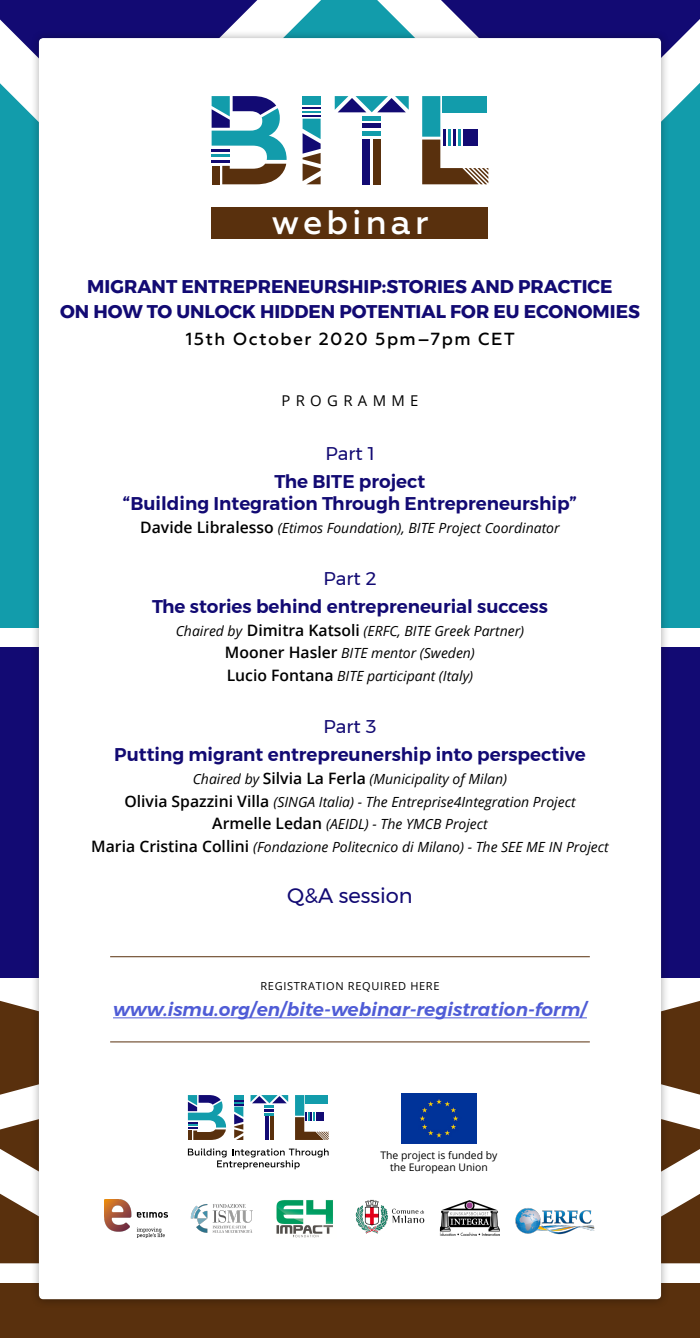
<style>
.page{position:relative;width:700px;height:1338px;background:#fff}
.page>*{position:absolute;margin:0;border:0;box-sizing:border-box;transform-origin:0 0}
.t1{font:500 33.95px "Geometria";letter-spacing:.12em;color:#fff}
.t2{font:20.91px "Montserrat";color:#120a73}
.t3{font:600 18.38px/22.1px "Montserrat";color:#120a73;text-align:center}
.t4{font:700 18.38px/24.7px "Montserrat";color:#120a73;text-align:center}
.t5{font:italic 600 18.38px "Montserrat";color:#4f5cd6}
.t6{font:18.38px "Montserrat";color:#120a73}
.t7{font:500 17.5px "Geometria";letter-spacing:.08em;color:#000}
.t8{font:14.88px "Open Sans";letter-spacing:.36em;color:#000}
.t9{font:italic 14px/22.8px "Open Sans";color:#000;text-align:center}
.t10{font:11.03px "Open Sans";letter-spacing:.06em;color:#000}
.t11{font:10.41px/12.5px "Open Sans";color:#000;text-align:center}
.s1{font-weight:600;font-style:normal;font-size:15.75px}
</style>
<div class="page">
<div style="left:0;top:1283px;width:700px;height:55px;background:#59300d"></div>
<svg style="left:670px;top:1001px;width:30px;height:262px"></svg>
<svg style="left:0;top:1001px;width:30px;height:262px"></svg>
<div style="left:0;top:647px;width:65px;height:331px;background:#120a73"></div>
<div style="left:653px;top:647px;width:47px;height:331px;background:#120a73"></div>
<svg style="left:292px;top:0;width:114px;height:29px;fill:#129cab"></svg>
<div style="left:0;top:161px;width:700px;height:467px;background:#129cab"></div>
<div style="left:30px;top:29px;width:640px;height:1279px;background:#000;opacity:.35"></div>
<div style="left:39px;top:38px;width:622px;height:1261px;background:#fff;border-radius:4px"></div>
<div style="left:212px;top:207px;width:276px;height:32px;background:#59300d"></div>
<hr style="left:363px;top:116px;width:18px;height:4px;background:#129cab">
<hr style="left:363px;top:124px;width:18px;height:4px;background:#120a73">
<div style="left:363px;top:131px;width:18px;height:5px;background:#129cab"></div>
<div style="left:373px;top:139px;width:8px;height:45px;background:#59300d"></div>
<div style="left:363px;top:139px;width:7px;height:45px;background:#120a73"></div>
<svg style="left:335px;top:96px;width:74px;height:16px"></svg>
<svg style="left:0;top:0;width:287px;height:184px"></svg>
<div style="left:303px;top:96px;width:18px;height:9px;background:#129cab"></div>
<svg style="left:303px;top:107px;width:18px;height:77px"></svg>
<svg style="left:422px;top:0;width:278px;height:184px"></svg>
<hr style="left:270px;top:1117px;width:4px;height:23px;background:#59300d">
<hr style="left:265px;top:1117px;width:4px;height:23px;background:#120a73">
<svg style="left:251px;top:1095px;width:37px;height:20px"></svg>
<svg style="left:188px;top:1095px;width:38px;height:45px"></svg>
<svg style="left:234px;top:1095px;width:9px;height:45px"></svg>
<svg style="left:295px;top:1095px;width:34px;height:45px"></svg>
<svg style="left:188px;top:1148px;width:141px;height:21px"></svg>
<img style="left:104px;top:1199px;width:64px;height:38px">
<img style="left:190px;top:1204px;width:63px;height:29px">
<img style="left:276px;top:1200px;width:57px;height:38px">
<img style="left:355px;top:1199px;width:70px;height:35px">
<img style="left:440px;top:1200px;width:60px;height:36px">
<img style="left:516px;top:1208px;width:79px;height:26px">
<hr style="left:110px;top:956px;width:480px;height:1px;background:#59300d">
<hr style="left:110px;top:1041px;width:480px;height:1px;background:#59300d">
<hr style="left:113px;top:1017px;width:474px;height:1px;background:#4f5cd6">
<div style="left:401px;top:1093px;width:76px;height:50px;background:#039"></div>
<h1 class="t1" style="left:271px;top:202px;width:159px">webinar</h1>
<h3 class="t4" style="left:60px;top:275px;width:581px">MIGRANT ENTREPRENEURSHIP:STORIES AND PRACTICE<br>ON HOW TO UNLOCK HIDDEN POTENTIAL FOR EU ECONOMIES</h3>
<p class="t7" style="left:186px;top:329px;width:331px">15th October 2020 5pm–7pm CET</p>
<p class="t8" style="left:281px;top:391px;width:139px">PROGRAMME</p>
<h3 class="t6" style="left:326px;top:439px;width:50px">Part 1</h3>
<h3 class="t3" style="left:123px;top:470px;width:456px">The BITE project<br>“Building Integration Through Entrepreneurship”</h3>
<p class="t9" style="left:140px;top:516px;width:421px"><span class="s1">Davide Libralesso</span> (Etimos Foundation), BITE Project Coordinator</p>
<h3 class="t6" style="left:324px;top:564px;width:54px">Part 2</h3>
<h3 class="t3" style="left:152px;top:595px;width:397px">The stories behind entrepreneurial success</h3>
<p class="t9" style="left:176px;top:619px;width:350px">Chaired by <span class="s1">Dimitra Katsoli</span> (ERFC, BITE Greek Partner)<br><span class="s1">Mooner Hasler</span> BITE mentor (Sweden)<br><span class="s1">Lucio Fontana</span> BITE participant (Italy)</p>
<h3 class="t6" style="left:324px;top:712px;width:54px">Part 3</h3>
<h3 class="t3" style="left:114px;top:743px;width:473px">Putting migrant entrepreunership into perspective</h3>
<p class="t9" style="left:91px;top:767px;width:519px">Chaired by <span class="s1">Silvia La Ferla</span> (Municipality of Milan)<br><span class="s1">Olivia Spazzini Villa</span> (SINGA Italia) - The Entreprise4Integration Project<br><span class="s1">Armelle Ledan</span> (AEIDL) - The YMCB Project<br><span class="s1">Maria Cristina Collini</span> (Fondazione Politecnico di Milano) - The SEE ME IN Project</p>
<h2 class="t2" style="left:287px;top:879px;width:127px">Q&amp;A session</h2>
<p class="t10" style="left:260px;top:978px;width:181px">REGISTRATION REQUIRED HERE</p>
<h3 class="t5" style="left:113px;top:995px;width:475px">www.ismu.org/en/bite-webinar-registration-form/</h3>
<p class="t11" style="left:380px;top:1148px;width:119px">The project is funded by the European Union</p>
</div>
